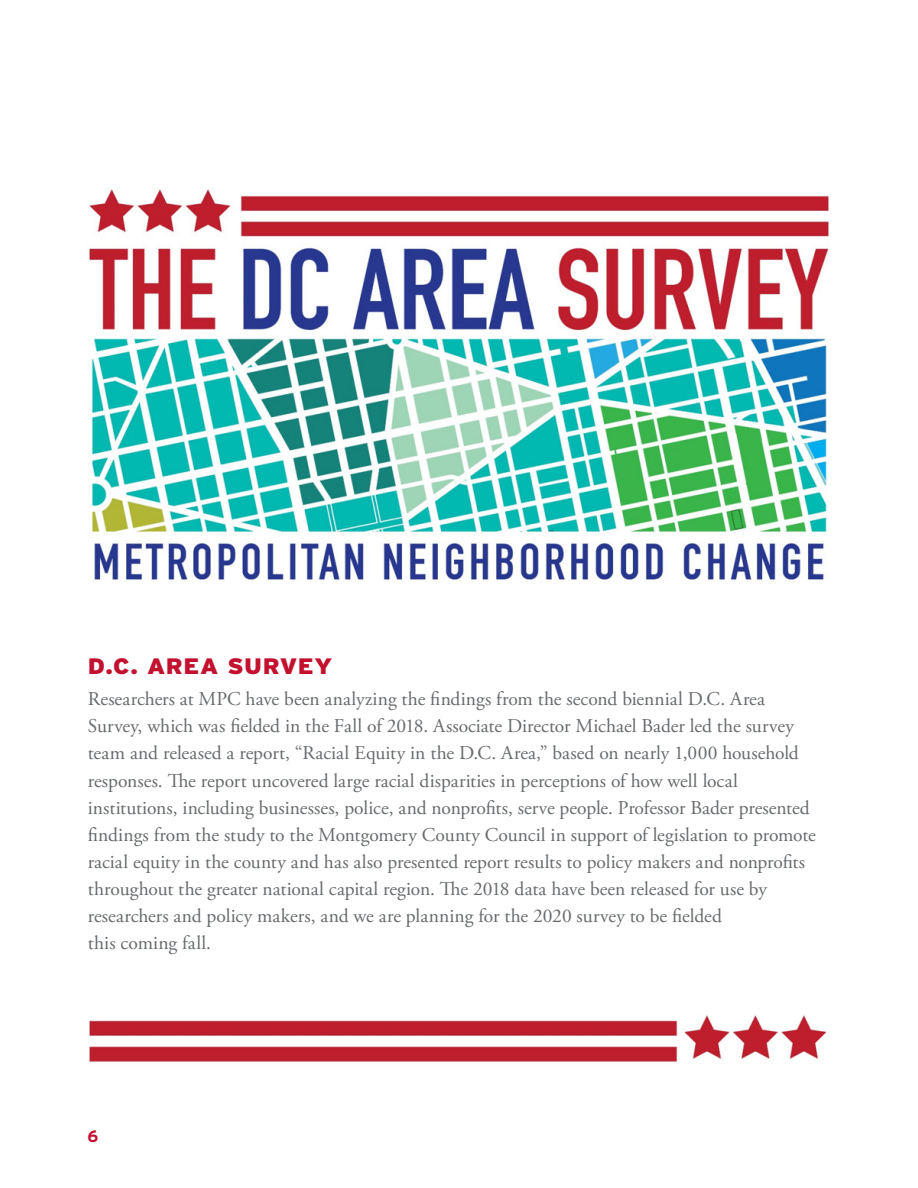
<style>
.page{position:relative;width:918px;height:1188px;background:#fff}
.page>*{position:absolute;margin:0;border:0;box-sizing:border-box;transform-origin:0 0}
.subtitle{font:900 22.35px "Interstate";letter-spacing:.02em;color:#c3122f;scale:1.08 1}
.Body{font:19.5px/27px "Adobe Garamond Pro";color:#676a6c}
.t1{font:700 16.5px "Interstate";color:#c3122f}
</style>
<div class="page">
<img style="left:89px;top:189px;width:740px;height:391px">
<img style="left:89px;top:1015px;width:738px;height:47px">
<p class="subtitle" style="left:88px;top:654px;width:228px">D.C. AREA SURVEY</p>
<p class="Body" style="left:88px;top:686px;width:730px">Researchers at MPC have been analyzing the findings from the second biennial D.C. Area Survey, which was fielded in the Fall of 2018. Associate Director Michael Bader led the survey team and released a report, “Racial Equity in the D.C. Area,” based on nearly 1,000 household responses. The report uncovered large racial disparities in perceptions of how well local institutions, including businesses, police, and nonprofits, serve people. Professor Bader presented findings from the study to the Montgomery County Council in support of legislation to promote racial equity in the county and has also presented report results to policy makers and nonprofits throughout the greater national capital region. The 2018 data have been released for use by researchers and policy makers, and we are planning for the 2020 survey to be fielded<br>this coming fall.</p>
<p class="t1" style="left:87px;top:1127px;width:12px">6</p>
</div>
